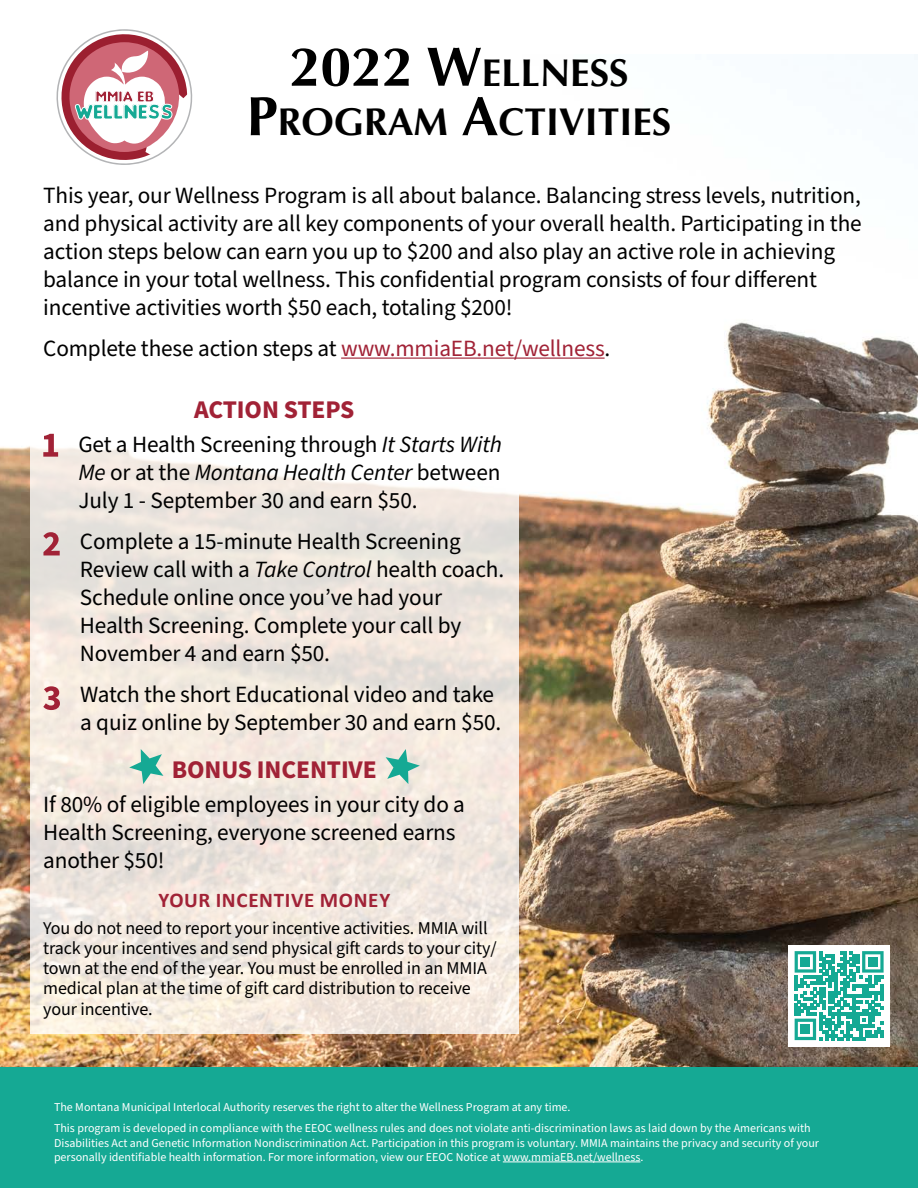
<style>
.page{position:relative;width:918px;height:1188px;background:#fff}
.page>*{position:absolute;margin:0;border:0;box-sizing:border-box;transform-origin:0 0}
.t1{font:700 38.85px/49.5px "Optima";color:#000;text-align:center}
.t2{font:700 25.5px "Source Sans Pro";letter-spacing:-.005em;color:#a12236}
.t3{font:23.25px/27.9px "Source Sans Pro";letter-spacing:-.005em;color:#000}
.t4{font:22.05px "Insaniburger";letter-spacing:.01em;color:#15a994}
.t5{font:700 21px "Calibri";letter-spacing:.03em;color:#a12236}
.t6{font:18px/20.2px "Source Sans Pro";letter-spacing:-.005em;color:#000}
.t7{font:16.5px "Insaniburger";color:#a12236}
.t8{font:12px/21.1px "Source Sans Pro";color:#fff}
.s1{font-size:55.5px}
.s2{color:#a12236}
.s3{font-style:italic}
</style>
<div class="page">
<img style="left:0;top:54px;width:918px;height:1014px">
<div style="left:0;top:1068px;width:918px;height:120px;background:#15a994"></div>
<hr style="left:341px;top:358px;width:264px;height:1px;background:#a12236">
<hr style="left:503px;top:1162px;width:137px;height:1px;background:#fff">
<svg style="left:54px;top:29px;width:141px;height:136px"></svg>
<div style="left:789px;top:945px;width:101px;height:101px;background:#fff"></div>
<svg style="left:795px;top:951px;width:89px;height:89px"></svg>
<div style="left:801px;top:957px;width:9px;height:9px;background:#15a994"></div>
<div style="left:868px;top:957px;width:9px;height:9px;background:#15a994"></div>
<div style="left:801px;top:1025px;width:9px;height:9px;background:#15a994"></div>
<svg style="left:30px;top:390px;width:488px;height:644px;background:#f1e9e2"></svg>
<svg style="left:386px;top:749px;width:34px;height:35px"></svg>
<svg style="left:129px;top:749px;width:34px;height:35px"></svg>
<svg style="left:43px;top:434px;width:15px;height:23px"></svg>
<svg style="left:43px;top:532px;width:17px;height:23px"></svg>
<svg style="left:43px;top:686px;width:17px;height:24px"></svg>
<p class="t7" style="left:96px;top:87px;width:60px">MMIA EB</p>
<p class="t4" style="left:75px;top:99px;width:99px">WELLNESS</p>
<h1 class="t1" style="left:247px;top:48px;width:426px"><span class="s1">2022 W</span>ELLNESS<br><span class="s1">P</span>ROGRAM <span class="s1">A</span>CTIVITIES</h1>
<p class="t3" style="left:43px;top:182px;width:820px">This year, our Wellness Program is all about balance. Balancing stress levels, nutrition, and physical activity are all key components of your overall health. Participating in the action steps below can earn you up to $200 and also play an active role in achieving balance in your total wellness. This confidential program consists of four different incentive activities worth $50 each, totaling $200!</p>
<p class="t3" style="left:43px;top:335px;width:569px">Complete these action steps at <span class="s2">www.mmiaEB.net/wellness</span>.</p>
<p class="t2" style="left:194px;top:392px;width:162px">ACTION STEPS</p>
<p class="t3" style="left:78px;top:431px;width:425px;text-align:justify">Get a Health Screening through <span class="s3">It Starts With Me</span> or at the <span class="s3">Montana Health Center</span> between July 1 - September 30 and earn $50.</p>
<p class="t3" style="left:80px;top:528px;width:426px">Complete a 15-minute Health Screening Review call with a <span class="s3">Take Control</span> health coach.<br>Schedule online once you’ve had your Health Screening. Complete your call by November 4 and earn $50.</p>
<p class="t3" style="left:80px;top:681px;width:423px">Watch the short Educational video and take a quiz online by September 30 and earn $50.</p>
<p class="t2" style="left:172px;top:752px;width:207px">BONUS INCENTIVE</p>
<p class="t3" style="left:43px;top:791px;width:423px">If 80% of eligible employees in your city do a<br>Health Screening, everyone screened earns another $50!</p>
<p class="t5" style="left:158px;top:886px;width:233px">YOUR INCENTIVE MONEY</p>
<p class="t6" style="left:43px;top:918px;width:455px">You do not need to report your incentive activities. MMIA will track your incentives and send physical gift cards to your city/ town at the end of the year. You must be enrolled in an MMIA medical plan at the time of gift card distribution to receive your incentive.</p>
<p class="t8" style="left:54px;top:1097px;width:758px">The Montana Municipal Interlocal Authority reserves the right to alter the Wellness Program at any time.<br>This program is developed in compliance with the EEOC wellness rules and does not violate anti-discrimination laws as laid down by the Americans with</p>
<p class="t8" style="left:54px;top:1136px;width:767px;line-height:14.4px">Disabilities Act and Genetic Information Nondiscrimination Act. Participation in this program is voluntary. MMIA maintains the privacy and security of your personally identifiable health information. For more information, view our EEOC Notice at www.mmiaEB.net/wellness.</p>
</div>
